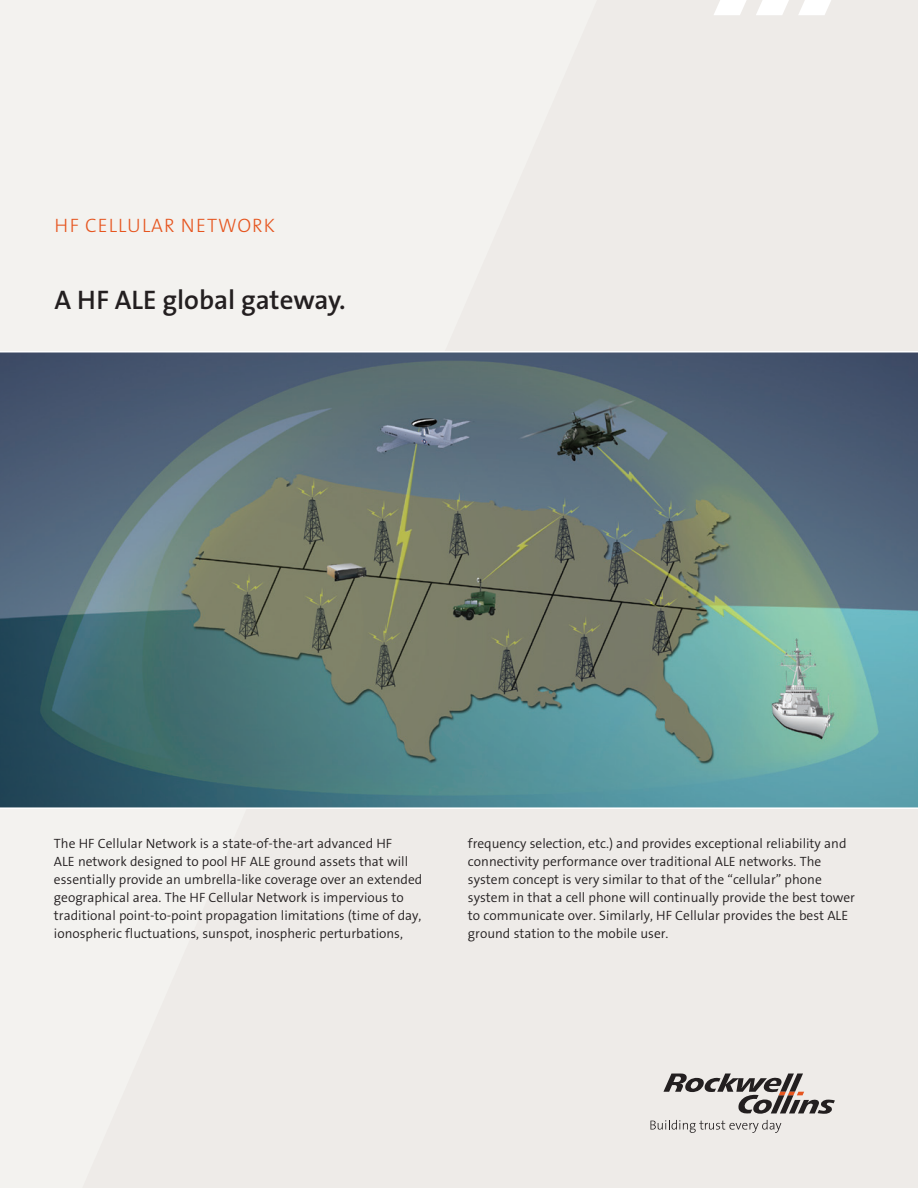
<style>
.page{position:relative;width:918px;height:1188px;background:#eeebe8}
.page>*{position:absolute;margin:0;border:0;box-sizing:border-box;transform-origin:0 0}
.t1{font:600 27px "The Sans B6";color:#231f20}
.t2{font:300 19.5px "The Sans B3";letter-spacing:.05em;color:#e6551f}
.t3{font:300 13.5px/18px "The Sans B4";color:#231f20}
</style>
<div class="page">
<svg style="left:650px;top:1120px;width:131px;height:13px"></svg>
<svg style="left:663px;top:1074px;width:172px;height:40px"></svg>
<svg style="left:714px;top:0;width:33px;height:15px"></svg>
<svg style="left:756px;top:0;width:33px;height:15px"></svg>
<svg style="left:798px;top:0;width:33px;height:15px"></svg>
<img style="left:0;top:352px;width:918px;height:455px">
<hr style="left:0;top:807px;width:918px;height:2px;background:#fff">
<hr style="left:0;top:351px;width:918px;height:1px;background:#fff">
<h2 class="t2" style="left:55px;top:213px;width:222px">HF CELLULAR NETWORK</h2>
<h1 class="t1" style="left:55px;top:283px;width:293px">A HF ALE global gateway.</h1>
<p class="t3" style="left:54px;top:835px;width:370px">The HF Cellular Network is a state-of-the-art advanced HF<br>ALE network designed to pool HF ALE ground assets that will essentially provide an umbrella-like coverage over an extended geographical area. The HF Cellular Network is impervious to traditional point-to-point propagation limitations (time of day, ionospheric fluctuations, sunspot, inospheric perturbations,</p>
<p class="t3" style="left:468px;top:835px;width:389px">frequency selection, etc.) and provides exceptional reliability and connectivity performance over traditional ALE networks. The system concept is very similar to that of the “cellular” phone system in that a cell phone will continually provide the best tower to communicate over. Similarly, HF Cellular provides the best ALE ground station to the mobile user.</p>
</div>
